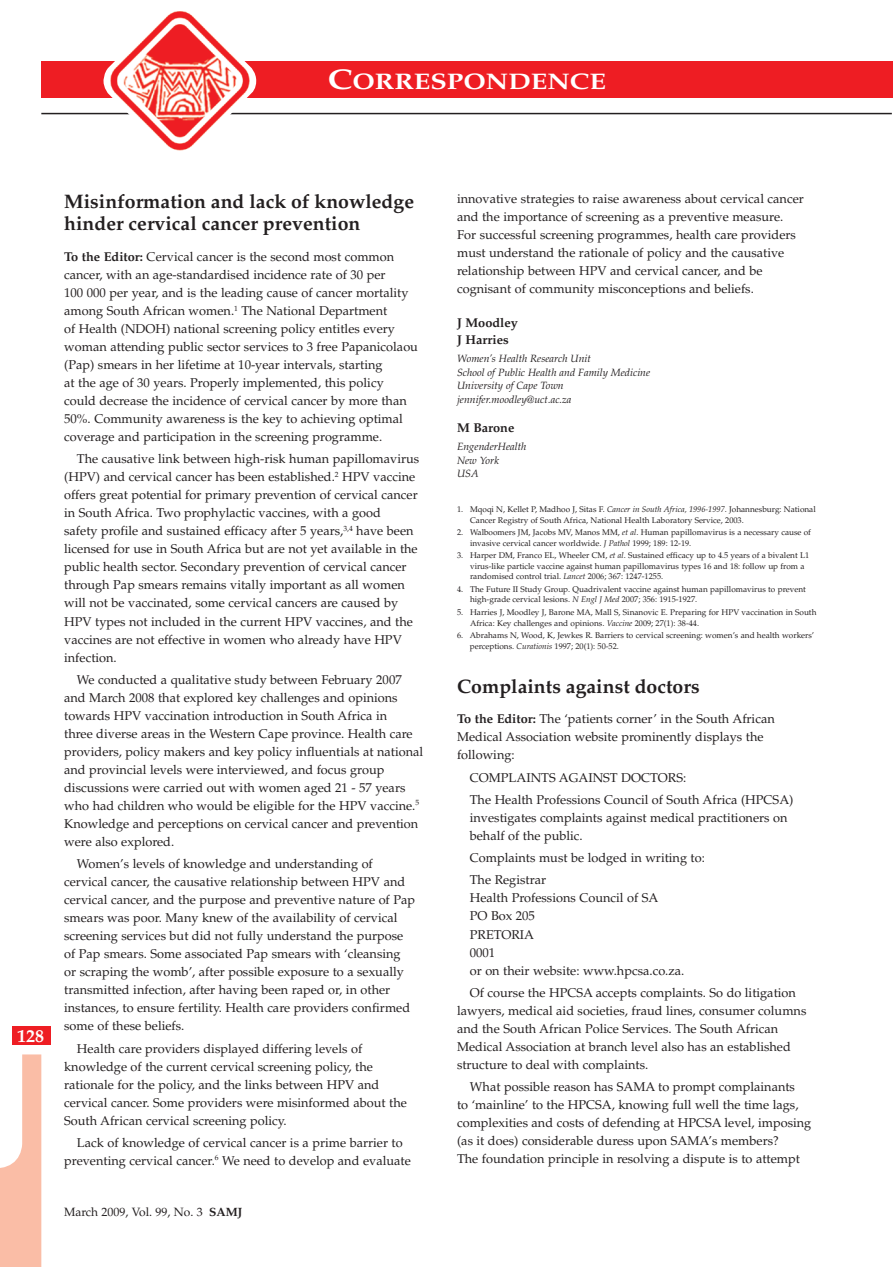
<style>
.page{position:relative;width:893px;height:1267px;background:#fff}
.page>*{position:absolute;margin:0;border:0;box-sizing:border-box;transform-origin:0 0}
.t1{font:700 22.5px "Palatino";color:#fff;scale:1.2 1}
.t2{font:700 19.5px/22.5px "Palatino";color:#231f20}
.t3{font:700 18px "Palatino";color:#fff}
.t4{font:12.75px/18px "Palatino";color:#231f20}
.t5{font:700 12.75px/17px "Palatino";color:#231f20}
.t6{font:12px "Palatino";color:#231f20}
.t7{font:italic 10.5px/13.5px "Palatino";color:#231f20}
.t8{font:8.25px/10.5px "Palatino";color:#231f20}
.s1{font-size:28.5px}
.s2{font-weight:700}
.s3{font-style:italic}
</style>
<div class="page">
<hr style="left:41px;top:113px;width:851px;height:1px;background:#231f20">
<div style="left:12px;top:1026px;width:39px;height:19px;background:#ee1d23"></div>
<div style="left:41px;top:62px;width:852px;height:36px;background:#ee1d23"></div>
<img style="left:103px;top:11px;width:153px;height:140px">
<svg style="left:0;top:1054px;width:41px;height:213px"></svg>
<h1 class="t1" style="left:328px;top:68px;width:233px"><span class="s1">C</span>ORRESPONDENCE</h1>
<h3 class="t3" style="left:17px;top:1025px;width:28px">128</h3>
<h2 class="t2" style="left:64px;top:190px;width:351px">Misinformation and lack of knowledge hinder cervical cancer prevention</h2>
<p class="t4" style="left:64px;top:248px;width:355px"><span class="s2">To the Editor:</span> Cervical cancer is the second most common cancer, with an age-standardised incidence rate of 30 per<br>100 000 per year, and is the leading cause of cancer mortality among South African women.<sup>1</sup> The National Department<br>of Health (NDOH) national screening policy entitles every woman attending public sector services to 3 free Papanicolaou (Pap) smears in her lifetime at 10-year intervals, starting<br>at the age of 30 years. Properly implemented, this policy could decrease the incidence of cervical cancer by more than 50%. Community awareness is the key to achieving optimal coverage and participation in the screening programme.</p>
<p class="t4" style="left:64px;top:450px;width:356px;text-indent:13px">The causative link between high-risk human papillomavirus (HPV) and cervical cancer has been established.<sup>2</sup> HPV vaccine offers great potential for primary prevention of cervical cancer in South Africa. Two prophylactic vaccines, with a good<br>safety profile and sustained efficacy after 5 years,<sup>3,4</sup> have been licensed for use in South Africa but are not yet available in the public health sector. Secondary prevention of cervical cancer through Pap smears remains vitally important as all women will not be vaccinated, some cervical cancers are caused by HPV types not included in the current HPV vaccines, and the vaccines are not effective in women who already have HPV infection.</p>
<p class="t4" style="left:64px;top:670px;width:360px;text-indent:13px">We conducted a qualitative study between February 2007 and March 2008 that explored key challenges and opinions towards HPV vaccination introduction in South Africa in<br>three diverse areas in the Western Cape province. Health care providers, policy makers and key policy influentials at national and provincial levels were interviewed, and focus group discussions were carried out with women aged 21 - 57 years who had children who would be eligible for the HPV vaccine.<sup>5<br></sup>Knowledge and perceptions on cervical cancer and prevention were also explored.</p>
<p class="t4" style="left:64px;top:854px;width:352px;text-indent:13px">Women’s levels of knowledge and understanding of cervical cancer, the causative relationship between HPV and cervical cancer, and the purpose and preventive nature of Pap smears was poor. Many knew of the availability of cervical screening services but did not fully understand the purpose of Pap smears. Some associated Pap smears with ‘cleansing or scraping the womb’, after possible exposure to a sexually transmitted infection, after having been raped or, in other instances, to ensure fertility. Health care providers confirmed some of these beliefs.</p>
<p class="t4" style="left:64px;top:1039px;width:344px;text-indent:13px">Health care providers displayed differing levels of knowledge of the current cervical screening policy, the rationale for the policy, and the links between HPV and cervical cancer. Some providers were misinformed about the South African cervical screening policy.</p>
<p class="t4" style="left:64px;top:1133px;width:348px;text-align:center">Lack of knowledge of cervical cancer is a prime barrier to preventing cervical cancer.<sup>6</sup> We need to develop and evaluate</p>
<p class="t6" style="left:64px;top:1204px;width:180px">March 2009, Vol. 99, No. 3 <span class="s2">SAMJ</span></p>
<p class="t4" style="left:457px;top:190px;width:348px">innovative strategies to raise awareness about cervical cancer and the importance of screening as a preventive measure.<br>For successful screening programmes, health care providers must understand the rationale of policy and the causative relationship between HPV and cervical cancer, and be cognisant of community misconceptions and beliefs.</p>
<p class="t5" style="left:457px;top:314px;width:62px">J Moodley<br>J Harries</p>
<p class="t7" style="left:457px;top:352px;width:195px">Women’s Health Research Unit<br>School of Public Health and Family Medicine<br>University of Cape Town jennifer.moodley@uct.ac.za</p>
<p class="t5" style="left:457px;top:419px;width:59px">M Barone</p>
<p class="t7" style="left:457px;top:440px;width:71px">EngenderHealth<br>New York<br>USA</p>
<p class="t8" style="left:470px;top:504px;width:347px;text-indent:-13px">1. Mqoqi N, Kellet P, Madhoo J, Sitas F. <span class="s3">Cancer in South Africa, 1996-1997</span>. Johannesburg: National<br>Cancer Registry of South Africa, National Health Laboratory Service, 2003.</p>
<p class="t8" style="left:470px;top:527px;width:342px;text-indent:-13px">2. Walboomers JM, Jacobs MV, Manos MM, <span class="s3">et al</span>. Human papillomavirus is a necessary cause of invasive cervical cancer worldwide. <span class="s3">J Pathol</span> 1999; 189: 12-19.</p>
<p class="t8" style="left:470px;top:550px;width:341px;text-indent:-13px">3. Harper DM, Franco EL, Wheeler CM, <span class="s3">et al</span>. Sustained efficacy up to 4.5 years of a bivalent L1 virus-like particle vaccine against human papillomavirus types 16 and 18: follow up from a randomised control trial. <span class="s3">Lancet</span> 2006; 367: 1247-1255.</p>
<p class="t8" style="left:470px;top:584px;width:337px;text-indent:-13px">4. The Future II Study Group. Quadrivalent vaccine against human papillomavirus to prevent high-grade cervical lesions. <span class="s3">N Engl J Med</span> 2007; 356: 1915-1927.</p>
<p class="t8" style="left:470px;top:607px;width:348px;text-indent:-13px">5. Harries J, Moodley J, Barone MA, Mall S, Sinanovic E. Preparing for HPV vaccination in South<br>Africa: Key challenges and opinions. <span class="s3">Vaccine</span> 2009; 27(1): 38-44.</p>
<p class="t8" style="left:470px;top:630px;width:346px;text-indent:-13px">6. Abrahams N, Wood, K, Jewkes R. Barriers to cervical screening: women’s and health workers’ perceptions. <span class="s3">Curationis</span> 1997; 20(1): 50-52.</p>
<h2 class="t2" style="left:457px;top:674px;width:244px">Complaints against doctors</h2>
<p class="t4" style="left:457px;top:710px;width:319px"><span class="s2">To the Editor:</span> The ‘patients corner’ in the South African<br>Medical Association website prominently displays the following:</p>
<p class="t4" style="left:470px;top:766px;width:325px;line-height:22.2px">COMPLAINTS AGAINST DOCTORS:<br>The Health Professions Council of South Africa (HPCSA)</p>
<p class="t4" style="left:470px;top:808px;width:319px">investigates complaints against medical practitioners on behalf of the public.</p>
<p class="t4" style="left:470px;top:846px;width:237px;line-height:22.2px">Complaints must be lodged in writing to:<br>The Registrar</p>
<p class="t4" style="left:470px;top:889px;width:216px">Health Professions Council of SA<br>PO Box 205<br>PRETORIA<br>0001<br>or on their website: www.hpcsa.co.za.</p>
<p class="t4" style="left:457px;top:983px;width:351px;text-indent:13px">Of course the HPCSA accepts complaints. So do litigation lawyers, medical aid societies, fraud lines, consumer columns and the South African Police Services. The South African Medical Association at branch level also has an established structure to deal with complaints.</p>
<p class="t4" style="left:457px;top:1077px;width:356px;text-indent:13px">What possible reason has SAMA to prompt complainants<br>to ‘mainline’ to the HPCSA, knowing full well the time lags, complexities and costs of defending at HPCSA level, imposing (as it does) considerable duress upon SAMA’s members?<br>The foundation principle in resolving a dispute is to attempt</p>
</div>
